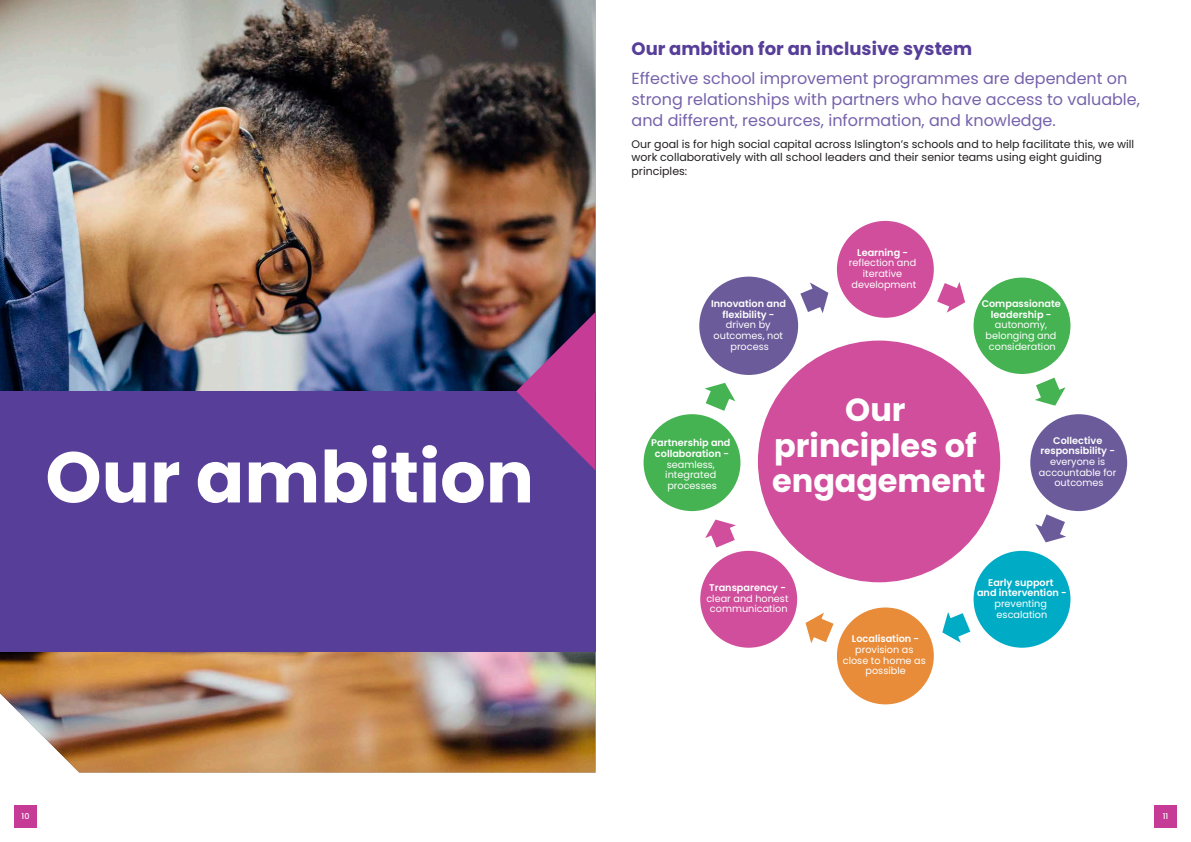
<style>
.page{position:relative;width:1191px;height:842px;background:#fff}
.page>*{position:absolute;margin:0;border:0;box-sizing:border-box;transform-origin:0 0}
.t1{font:700 71.6px "Poppins";color:#fff}
.t2{font:700 32px/35.4px "Poppins";color:#fff;text-align:center}
.Header_2{font:700 18px "Poppins";color:#573e99}
.Body{font:16px/21px "Poppins";color:#7662ab}
.Body-2{font:11px/13.2px "Poppins";color:#231f20}
.t3{font:9.7px/10.7px "Poppins";color:#fff;text-align:center}
.t4{font:600 9.7px/10.7px "Poppins";color:#fff;text-align:center}
.t5{font:500 8px "Poppins";color:#fff}
</style>
<div class="page">
<div style="left:14px;top:805px;width:23px;height:23px;background:#c53b96"></div>
<div style="left:1154px;top:805px;width:22px;height:23px;background:#c53b96"></div>
<img style="left:0;top:0;width:595px;height:772px">
<div style="left:0;top:391px;width:595px;height:261px;background:#573e99"></div>
<svg style="left:516px;top:312px;width:79px;height:158px"></svg>
<div style="left:836px;top:220px;width:98px;height:99px;background:#d04e9b;border-radius:50%"></div>
<div style="left:835px;top:219px;width:100px;height:101px;border:2px solid #fff;border-radius:50%"></div>
<svg style="left:937px;top:282px;width:28px;height:31px"></svg>
<div style="left:972px;top:277px;width:99px;height:98px;background:#45b352;border-radius:50%"></div>
<div style="left:971px;top:276px;width:101px;height:100px;border:2px solid #fff;border-radius:50%"></div>
<svg style="left:1035px;top:378px;width:30px;height:28px"></svg>
<div style="left:1029px;top:413px;width:99px;height:99px;background:#6b5b9b;border-radius:50%"></div>
<div style="left:1028px;top:412px;width:101px;height:101px;border:2px solid #fff;border-radius:50%"></div>
<svg style="left:1035px;top:514px;width:31px;height:28px"></svg>
<div style="left:972px;top:550px;width:99px;height:99px;background:#00acc5;border-radius:50%"></div>
<div style="left:971px;top:549px;width:101px;height:101px;border:2px solid #fff;border-radius:50%"></div>
<svg style="left:942px;top:612px;width:28px;height:31px"></svg>
<div style="left:836px;top:606px;width:98px;height:99px;background:#e88c3a;border-radius:50%"></div>
<div style="left:835px;top:605px;width:100px;height:101px;border:2px solid #fff;border-radius:50%"></div>
<svg style="left:805px;top:613px;width:28px;height:30px"></svg>
<div style="left:699px;top:550px;width:99px;height:99px;background:#d04e9b;border-radius:50%"></div>
<div style="left:698px;top:549px;width:101px;height:101px;border:2px solid #fff;border-radius:50%"></div>
<svg style="left:705px;top:520px;width:31px;height:28px"></svg>
<div style="left:642px;top:413px;width:99px;height:99px;background:#45b352;border-radius:50%"></div>
<div style="left:641px;top:412px;width:101px;height:101px;border:2px solid #fff;border-radius:50%"></div>
<svg style="left:704px;top:383px;width:31px;height:28px"></svg>
<div style="left:699px;top:277px;width:99px;height:98px;background:#6b5b9b;border-radius:50%"></div>
<svg style="left:800px;top:282px;width:28px;height:31px"></svg>
<div style="left:757px;top:340px;width:244px;height:243px;background:#d04e9b;border-radius:50%"></div>
<h2 class="Header_2" style="left:631px;top:38px;width:342px">Our ambition for an inclusive system</h2>
<h2 class="Body" style="left:631px;top:68px;width:510px">Effective school improvement programmes are dependent on strong relationships with partners who have access to valuable, and different, resources, information, and knowledge.</h2>
<h2 class="Body-2" style="left:631px;top:138px;width:504px">Our goal is for high social capital across Islington’s schools and to help facilitate this, we will work collaboratively with all school leaders and their senior teams using eight guiding principles:</h2>
<p class="t1" style="left:45px;top:436px;width:490px">Our ambition</p>
<p class="t4" style="left:711px;top:298px;width:76px">Innovation and flexibility -</p>
<p class="t3" style="left:713px;top:320px;width:71px">driven by outcomes, not process</p>
<p class="t4" style="left:857px;top:247px;width:52px">Learning -</p>
<p class="t3" style="left:849px;top:258px;width:69px">reflection and iterative development</p>
<p class="t4" style="left:981px;top:298px;width:81px">Compassionate leadership -</p>
<p class="t3" style="left:985px;top:320px;width:72px">autonomy, belonging and consideration</p>
<p class="t4" style="left:651px;top:438px;width:81px">Partnership and collaboration -</p>
<p class="t3" style="left:665px;top:459px;width:53px;text-align:left">seamless, integrated processes</p>
<h2 class="t2" style="left:772px;top:392px;width:215px">Our principles of engagement</h2>
<p class="t4" style="left:1040px;top:435px;width:76px">Collective responsibility -</p>
<p class="t3" style="left:1039px;top:456px;width:79px">everyone is accountable for outcomes</p>
<p class="t4" style="left:709px;top:582px;width:78px">Transparency -</p>
<p class="t3" style="left:706px;top:593px;width:84px">clear and honest communication</p>
<p class="t4" style="left:852px;top:634px;width:69px">Localisation -</p>
<p class="t3" style="left:842px;top:644px;width:85px">provision as close to home as possible</p>
<p class="t4" style="left:977px;top:577px;width:91px">Early support<br>and intervention -</p>
<p class="t3" style="left:994px;top:598px;width:54px;text-align:left">preventing escalation</p>
<p class="t5" style="left:22px;top:811px;width:9px">10</p>
<p class="t5" style="left:1162px;top:811px;width:7px">11</p>
</div>
